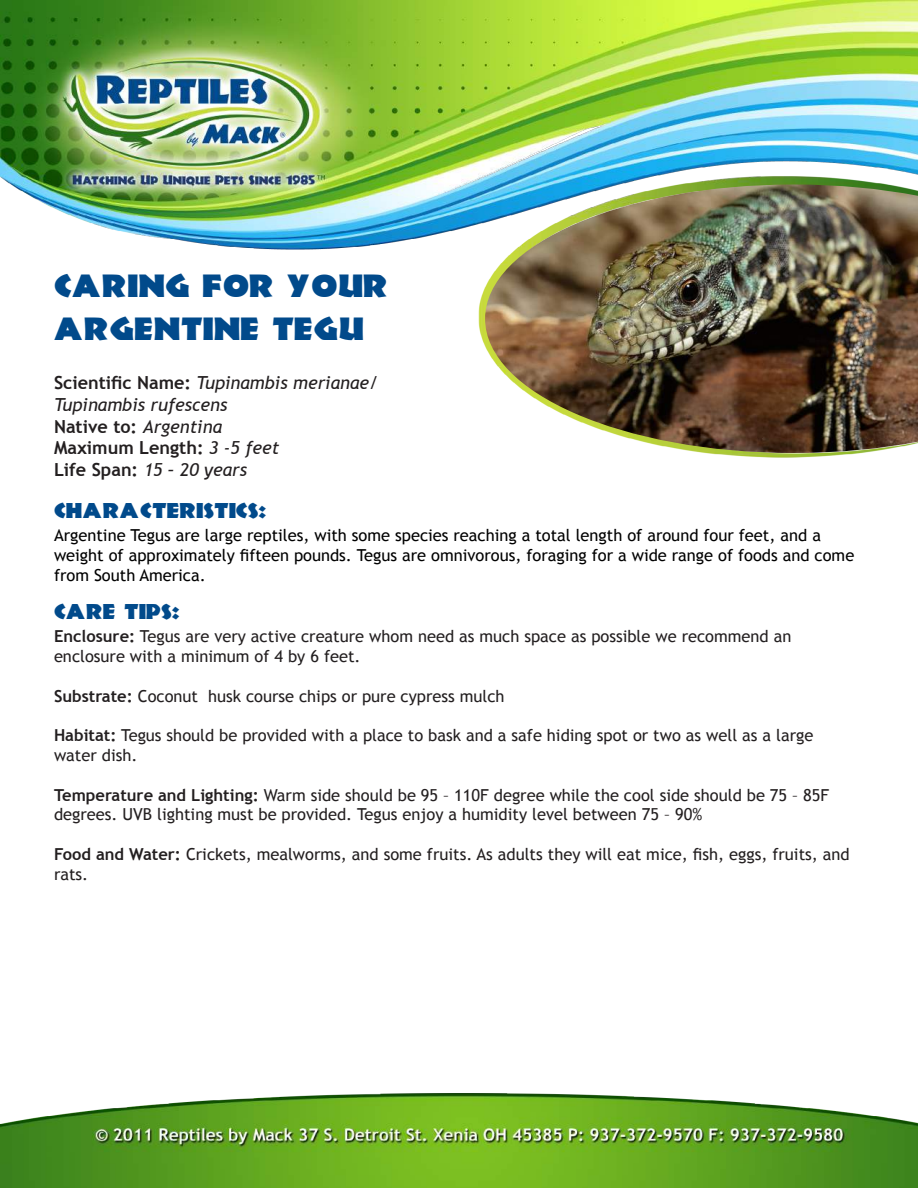
<style>
.page{position:relative;width:918px;height:1188px;background:#fff}
.page>*{position:absolute;margin:0;border:0;box-sizing:border-box;transform-origin:0 0}
.t1{font:36px/43.2px "Jungle Fever";color:#014a8b}
.t2{font:24px "Jungle Fever";color:#014a8b}
.t3{font:italic 18px/21.6px "Trebuchet MS";color:#231f20}
.t4{font:16.5px/19.8px "Trebuchet MS";color:#231f20}
.t5{font:16.5px/19.8px "Trebuchet MS";color:#000}
.s1{font-weight:700;font-style:normal}
.s2{font-weight:700}
</style>
<div class="page">
<img style="left:0;top:0;width:918px;height:1188px">
<img style="left:485px;top:184px;width:433px;height:269px">
<h1 class="t1" style="left:54px;top:262px;width:336px">CARING FOR YOUR<br>ARGENTINE TEGU</h1>
<p class="t3" style="left:54px;top:372px;width:326px"><span class="s1">Scientific Name:</span> Tupinambis merianae/<br>Tupinambis rufescens<br><span class="s1">Native to:</span> Argentina<br><span class="s1">Maximum Length:</span> 3 -5 feet<br><span class="s1">Life Span:</span> 15 – 20 years</p>
<h2 class="t2" style="left:54px;top:495px;width:214px">CHARACTERISTICS:</h2>
<p class="t5" style="left:54px;top:526px;width:802px">Argentine Tegus are large reptiles, with some species reaching a total length of around four feet, and a weight of approximately fifteen pounds. Tegus are omnivorous, foraging for a wide range of foods and come from South America.</p>
<h2 class="t2" style="left:54px;top:596px;width:127px">CARE TIPS:</h2>
<p class="t4" style="left:54px;top:627px;width:739px"><span class="s2">Enclosure:</span> Tegus are very active creature whom need as much space as possible we recommend an enclosure with a minimum of 4 by 6 feet.</p>
<p class="t4" style="left:54px;top:686px;width:452px"><span class="s2">Substrate:</span> Coconut husk course chips or pure cypress mulch</p>
<p class="t4" style="left:54px;top:726px;width:761px"><span class="s2">Habitat:</span> Tegus should be provided with a place to bask and a safe hiding spot or two as well as a large water dish.</p>
<p class="t4" style="left:54px;top:785px;width:777px"><span class="s2">Temperature and Lighting:</span> Warm side should be 95 – 110F degree while the cool side should be 75 – 85F degrees. UVB lighting must be provided. Tegus enjoy a humidity level between 75 – 90%</p>
<p class="t4" style="left:54px;top:844px;width:797px"><span class="s2">Food and Water:</span> Crickets, mealworms, and some fruits. As adults they will eat mice, fish, eggs, fruits, and rats.</p>
</div>
